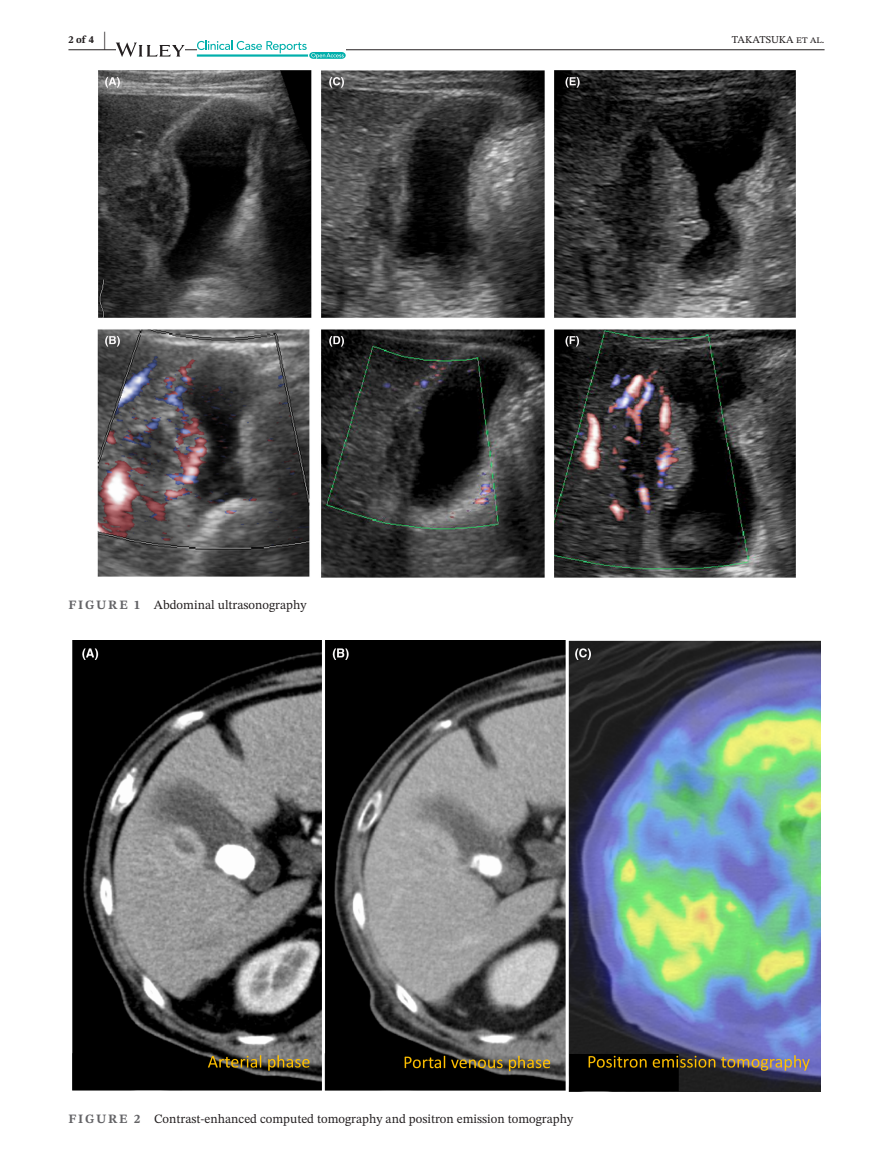
<style>
.page{position:relative;width:893px;height:1174px;background:#fff}
.page>*{position:absolute;margin:0;border:0;box-sizing:border-box;transform-origin:0 0}
.t1{font:12.75px "STIX Two Text";color:#231f20}
.t2{font:10.5px "STIX Two Text";color:#231f20}
.t3{font:700 10.5px "STIX Two Text";color:#231f20}
.s1{font-size:21px}
.s2{font-weight:700;color:#636366}
</style>
<div class="page">
<hr style="left:68px;top:49px;width:756px;height:1px;background:#231f20">
<svg style="left:116px;top:43px;width:69px;height:14px"></svg>
<svg style="left:197px;top:41px;width:149px;height:18px"></svg>
<img style="left:98px;top:70px;width:697px;height:507px">
<img style="left:72px;top:640px;width:749px;height:451px">
<p class="t3" style="left:68px;top:32px;width:39px">2 of 4 <span class="s1">|</span></p>
<p class="t2" style="left:732px;top:32px;width:94px">TAKATSUKA et al.</p>
<p class="t1" style="left:68px;top:596px;width:240px"><span class="s2">FIGURE 1</span> Abdominal ultrasonography</p>
<p class="t1" style="left:68px;top:1110px;width:506px"><span class="s2">FIGURE 2</span> Contrast-enhanced computed tomography and positron emission tomography</p>
</div>
